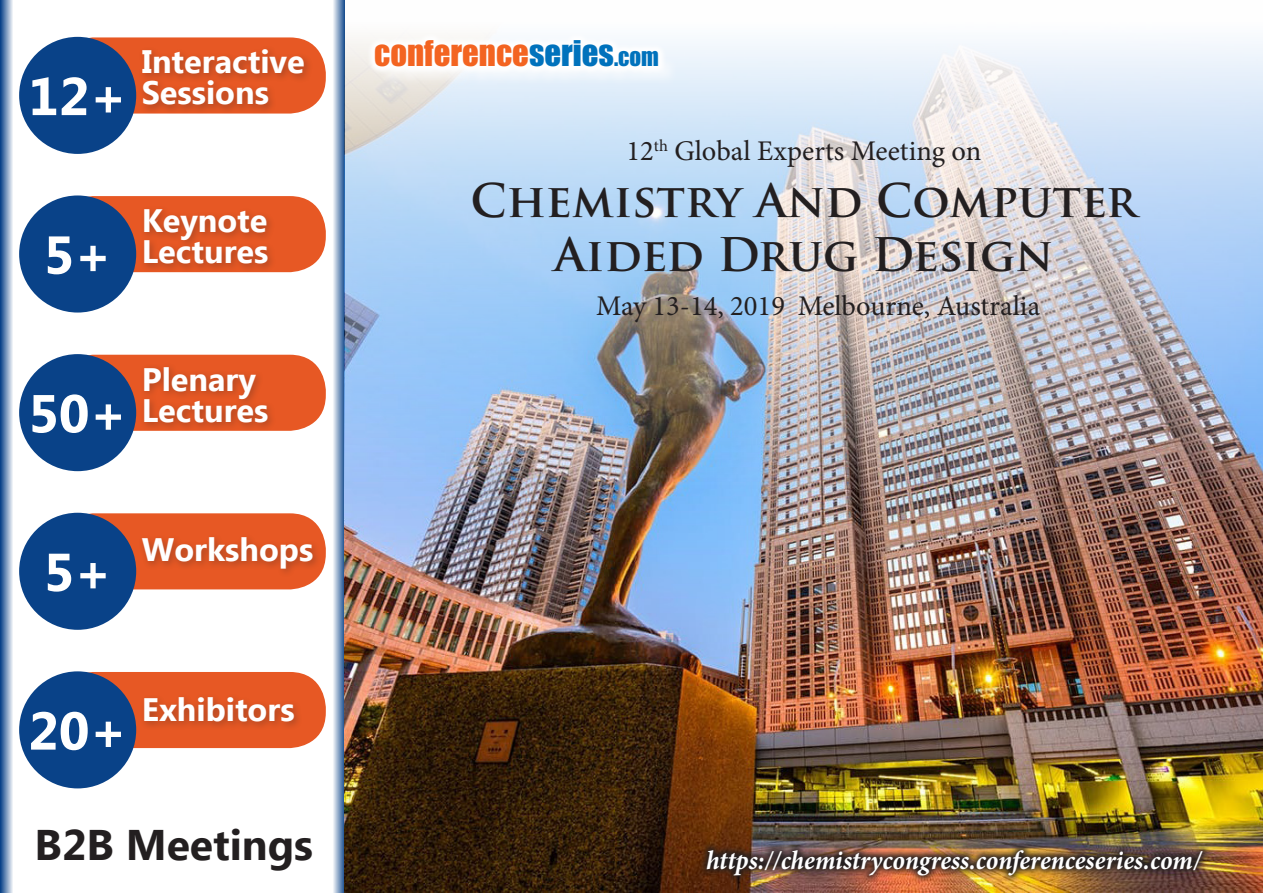
<style>
.page{position:relative;width:1263px;height:893px;background:#fff}
.page>*{position:absolute;margin:0;border:0;box-sizing:border-box;transform-origin:0 0}
.t1{font:700 53.25px "Ebrima";color:#fff}
.t2{font:700 45.15px/54.3px "Trajan Pro";color:#231f20;text-align:center}
.t3{font:700 42.75px "Ebrima";color:#231f20}
.t4{font:32.7px "Impact";color:#f36421}
.t5{font:700 32.4px/30.9px "Ebrima";color:#fff}
.t6{font:28.5px "Minion Pro";color:#231f20}
.t7{font:italic 700 26.85px "Minion Pro";letter-spacing:-.005em;color:#fff;scale:.95 1}
.s1{color:#0072bc}
.s2{font-size:22.95px;color:#0072bc}
</style>
<div class="page">
<div style="left:58px;top:37px;width:268px;height:77px;background:#e75824;border-radius:36px"></div>
<div style="left:19px;top:37px;width:117px;height:117px;background:#094288;border-radius:50%"></div>
<div style="left:138px;top:45px;width:176px;height:70px;background:#231f20;opacity:.3"></div>
<div style="left:58px;top:196px;width:268px;height:76px;background:#e75824;border-radius:36px"></div>
<div style="left:19px;top:195px;width:117px;height:118px;background:#094288;border-radius:50%"></div>
<div style="left:140px;top:205px;width:137px;height:68px;background:#231f20;opacity:.3"></div>
<div style="left:58px;top:355px;width:268px;height:76px;background:#e75824;border-radius:36px"></div>
<div style="left:19px;top:354px;width:117px;height:117px;background:#094288;border-radius:50%"></div>
<div style="left:140px;top:362px;width:137px;height:70px;background:#231f20;opacity:.3"></div>
<div style="left:58px;top:513px;width:268px;height:76px;background:#e75824;border-radius:36px"></div>
<div style="left:19px;top:513px;width:117px;height:117px;background:#094288;border-radius:50%"></div>
<div style="left:138px;top:533px;width:184px;height:45px;background:#231f20;opacity:.3"></div>
<div style="left:58px;top:672px;width:268px;height:76px;background:#e75824;border-radius:36px"></div>
<div style="left:19px;top:671px;width:117px;height:117px;background:#094288;border-radius:50%"></div>
<div style="left:140px;top:693px;width:164px;height:38px;background:#231f20;opacity:.3"></div>
<svg style="left:0;top:0;width:13px;height:893px;background:#7a99be"></svg>
<svg style="left:333px;top:0;width:12px;height:893px;background:#8da7c8"></svg>
<img style="left:345px;top:39px;width:918px;height:854px">
<div style="left:378px;top:44px;width:301px;height:43px;background:#fff;opacity:.75"></div>
<div style="left:366px;top:32px;width:301px;height:44px;background:#fff"></div>
<img style="left:698px;top:841px;width:513px;height:43px">
<h1 class="t1" style="left:28px;top:57px;width:100px">12+</h1>
<p class="t5" style="left:142px;top:48px;width:165px">Interactive<br>Sessions</p>
<h1 class="t1" style="left:44px;top:215px;width:70px">5+</h1>
<p class="t5" style="left:142px;top:207px;width:128px">Keynote<br>Lectures</p>
<h1 class="t1" style="left:28px;top:374px;width:100px">50+</h1>
<p class="t5" style="left:142px;top:365px;width:128px">Plenary<br>Lectures</p>
<h1 class="t1" style="left:44px;top:532px;width:70px">5+</h1>
<p class="t5" style="left:142px;top:536px;width:173px">Workshops</p>
<h1 class="t1" style="left:28px;top:691px;width:100px">20+</h1>
<p class="t5" style="left:142px;top:696px;width:154px">Exhibitors</p>
<h3 class="t3" style="left:35px;top:813px;width:280px">B2B Meetings</h3>
<p class="t4" style="left:374px;top:28px;width:286px">CONFERENCE<span class="s1">SERIES</span><span class="s2">.COM</span></p>
<p class="t6" style="left:626px;top:132px;width:356px">12<sup>th</sup> Global Experts Meeting on</p>
<p class="t2" style="left:471px;top:174px;width:668px">Chemistry And Computer<br>Aided Drug Design</p>
<p class="t6" style="left:596px;top:287px;width:446px">May 13-14, 2019 Melbourne, Australia</p>
<p class="t7" style="left:706px;top:841px;width:523px">https://chemistrycongress.conferenceseries.com/</p>
</div>
